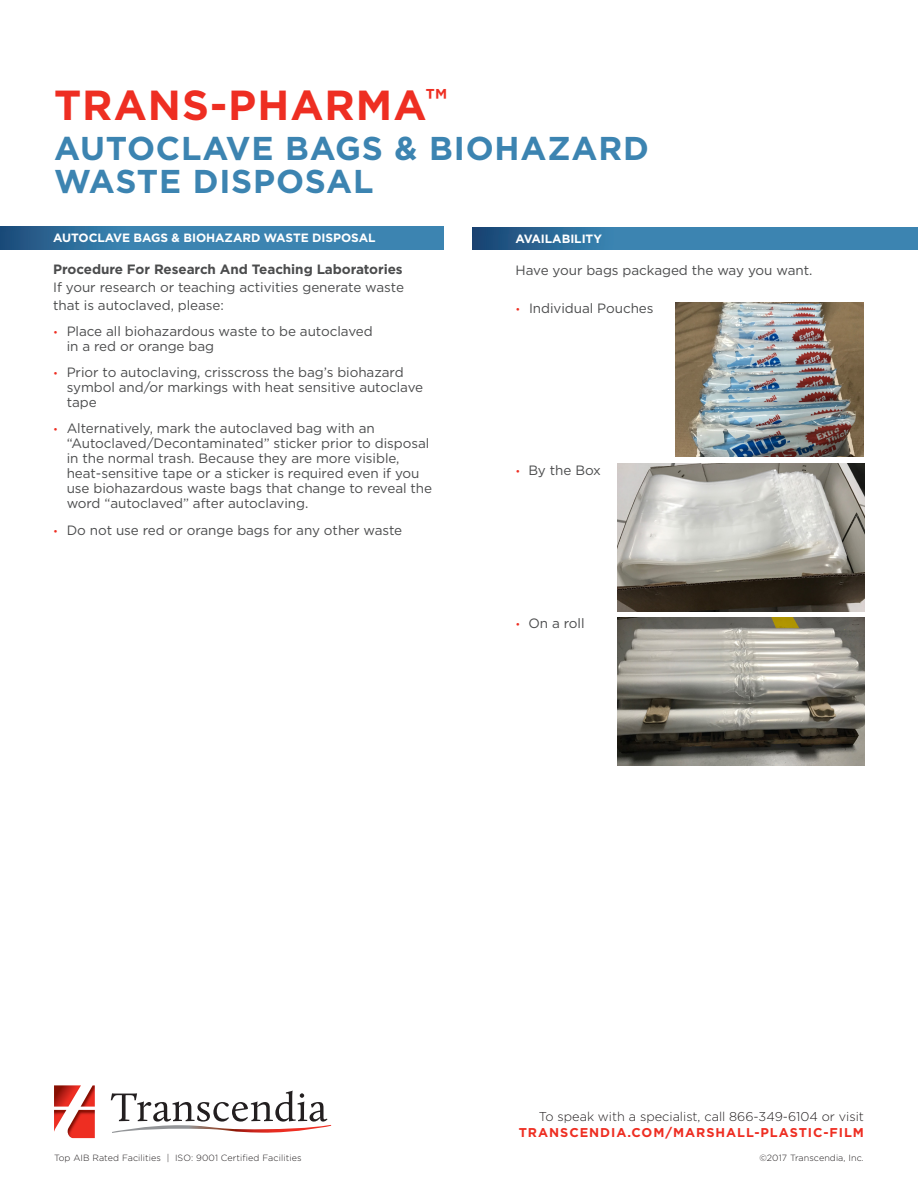
<style>
.page{position:relative;width:918px;height:1188px;background:#fff}
.page>*{position:absolute;margin:0;border:0;box-sizing:border-box;transform-origin:0 0}
.t1{font:700 42px "Gotham";letter-spacing:.025em;color:#ee2e22}
.t2{font:700 33px/33px "Gotham";letter-spacing:.025em;color:#3c84b1}
.t3{font:13.5px/15px "Gotham";letter-spacing:-.005em;color:#4b4c4d}
.t4{font:700 13.5px "Gotham";letter-spacing:-.005em;color:#4b4c4d}
.t5{font:300 12.75px/16.5px "Gotham";color:#231f20;text-align:right}
.t6{font:700 12px "Gotham";letter-spacing:-.005em;color:#fff}
.t7{font:300 9px "Gotham";letter-spacing:.01em;color:#231f20}
.s1{font-weight:300;font-size:10.5px;color:#ee2e22}
.s2{font-weight:700;color:#ee2e22}
</style>
<div class="page">
<svg style="left:472px;top:227px;width:446px;height:22px;background:#3579a7"></svg>
<svg style="left:0;top:227px;width:443px;height:22px;background:#377ca9"></svg>
<svg style="left:111px;top:1091px;width:220px;height:42px"></svg>
<img style="left:54px;top:1085px;width:41px;height:53px">
<img style="left:618px;top:618px;width:246px;height:147px">
<img style="left:675px;top:303px;width:189px;height:154px">
<img style="left:618px;top:464px;width:246px;height:147px">
<p class="t1" style="left:54px;top:81px;width:395px">TRANS-PHARMA<sup>™</sup></p>
<p class="t2" style="left:54px;top:131px;width:596px">AUTOCLAVE BAGS &amp; BIOHAZARD<br>WASTE DISPOSAL</p>
<p class="t6" style="left:53px;top:231px;width:324px">AUTOCLAVE BAGS &amp; BIOHAZARD WASTE DISPOSAL</p>
<p class="t4" style="left:53px;top:261px;width:351px">Procedure For Research And Teaching Laboratories</p>
<p class="t3" style="left:53px;top:278px;width:352px;line-height:18px">If your research or teaching activities generate waste that is autoclaved, please:</p>
<p class="t3" style="left:67px;top:323px;width:308px;text-indent:-14px"><span class="s1">•</span> Place all biohazardous waste to be autoclaved in a red or orange bag</p>
<p class="t3" style="left:67px;top:365px;width:358px;text-indent:-14px"><span class="s1">•</span> Prior to autoclaving, crisscross the bag’s biohazard symbol and/or markings with heat sensitive autoclave tape</p>
<p class="t3" style="left:67px;top:421px;width:367px;text-indent:-14px"><span class="s1">•</span> Alternatively, mark the autoclaved bag with an “Autoclaved/Decontaminated” sticker prior to disposal in the normal trash. Because they are more visible, heat-sensitive tape or a sticker is required even if you use biohazardous waste bags that change to reveal the word “autoclaved” after autoclaving.</p>
<p class="t3" style="left:53px;top:522px;width:351px"><span class="s1">•</span> Do not use red or orange bags for any other waste</p>
<p class="t6" style="left:516px;top:232px;width:88px">AVAILABILITY</p>
<p class="t3" style="left:516px;top:262px;width:298px">Have your bags packaged the way you want.</p>
<p class="t3" style="left:516px;top:300px;width:140px"><span class="s1">•</span> Individual Pouches</p>
<p class="t3" style="left:516px;top:462px;width:87px"><span class="s1">•</span> By the Box</p>
<p class="t3" style="left:516px;top:615px;width:71px"><span class="s1">•</span> On a roll</p>
<p class="t5" style="left:519px;top:1108px;width:347px">To speak with a specialist, call 866-349-6104 or visit<br><span class="s2">TRANSCENDIA.COM/MARSHALL-PLASTIC-FILM</span></p>
<p class="t7" style="left:54px;top:1152px;width:249px">Top AIB Rated Facilities | ISO: 9001 Certified Facilities</p>
<p class="t7" style="left:759px;top:1152px;width:106px">©2017 Transcendia, Inc.</p>
</div>
